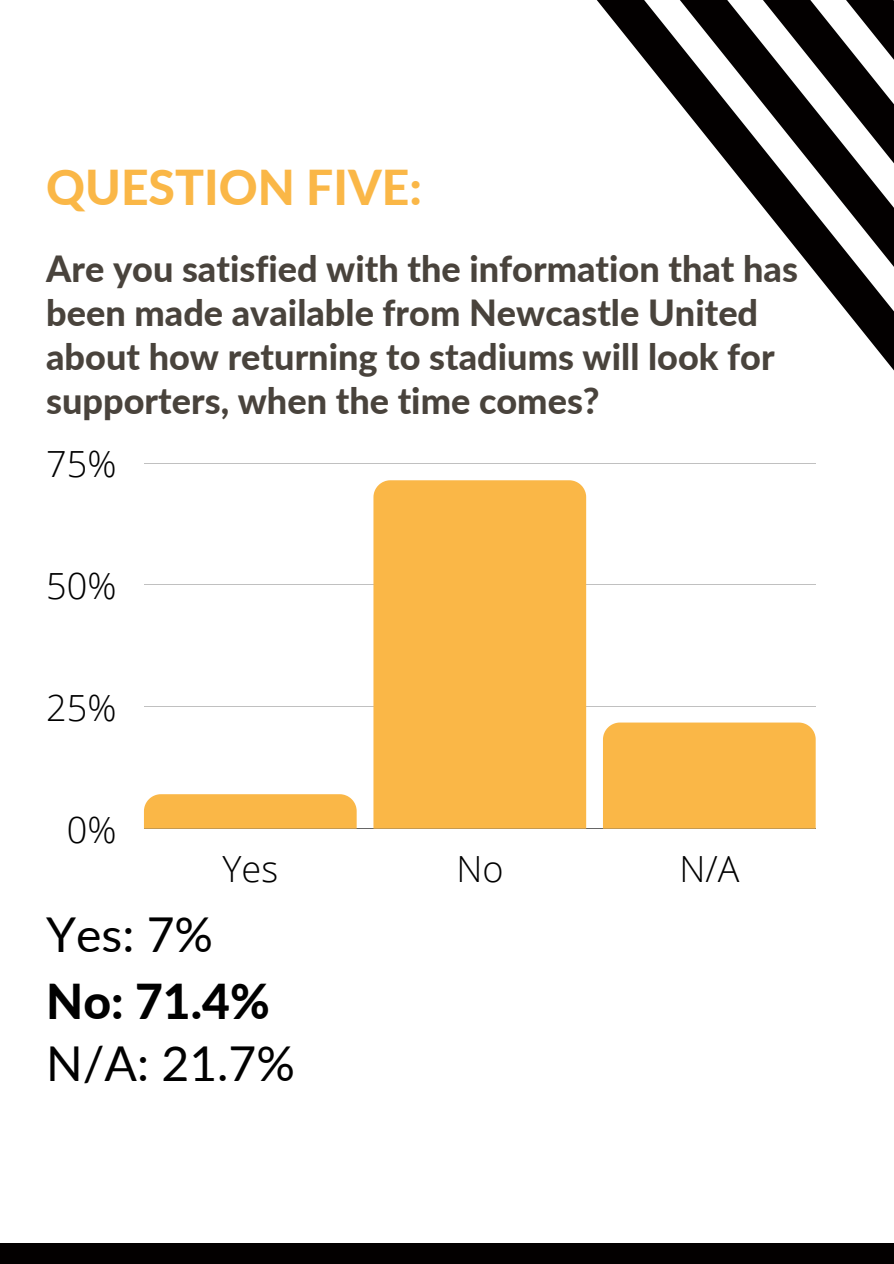
<style>
.page{position:relative;width:894px;height:1264px;background:#fff}
.page>*{position:absolute;margin:0;border:0;box-sizing:border-box;transform-origin:0 0}
.t1{font:48px "Lato";color:#000}
.t2{font:800 48px "Lato";color:#fab747}
.t3{font:800 48px "Lato";color:#000}
.t4{font:800 36px/44px "Lato";color:#49433c}
.t5{font:300 36px "Open Sans";color:#000}
</style>
<div class="page">
<div style="left:0;top:1242px;width:893px;height:21px;background:#030000"></div>
<svg style="left:855px;top:322px;width:38px;height:41px;fill:#030000"></svg>
<svg style="left:823px;top:282px;width:70px;height:40px;fill:#030000"></svg>
<svg style="left:597px;top:0;width:296px;height:282px"></svg>
<hr style="left:144px;top:463px;width:671px;height:1px;background:#000">
<hr style="left:144px;top:584px;width:671px;height:1px;background:#000">
<hr style="left:144px;top:706px;width:671px;height:1px;background:#000">
<hr style="left:144px;top:828px;width:671px;height:1px;background:#000">
<div style="left:144px;top:794px;width:212px;height:34px;background:#fab747"></div>
<div style="left:373px;top:480px;width:213px;height:348px;background:#fab747"></div>
<div style="left:603px;top:722px;width:212px;height:106px;background:#fab747"></div>
<h1 class="t2" style="left:46px;top:158px;width:377px">QUESTION FIVE:</h1>
<p class="t4" style="left:46px;top:246px;width:753px">Are you satisfied with the information that has been made available from Newcastle United about how returning to stadiums will look for supporters, when the time comes?</p>
<p class="t5" style="left:46px;top:438px;width:72px">75%</p>
<p class="t5" style="left:46px;top:560px;width:72px">50%</p>
<p class="t5" style="left:46px;top:682px;width:72px">25%</p>
<p class="t5" style="left:67px;top:804px;width:51px">0%</p>
<p class="t5" style="left:222px;top:843px;width:57px">Yes</p>
<p class="t5" style="left:456px;top:843px;width:49px">No</p>
<p class="t5" style="left:679px;top:843px;width:61px">N/A</p>
<h1 class="t1" style="left:46px;top:905px;width:168px">Yes: 7%</h1>
<h1 class="t3" style="left:46px;top:971px;width:225px">No: 71.4%</h1>
<h1 class="t1" style="left:46px;top:1033px;width:250px">N/A: 21.7%</h1>
</div>
